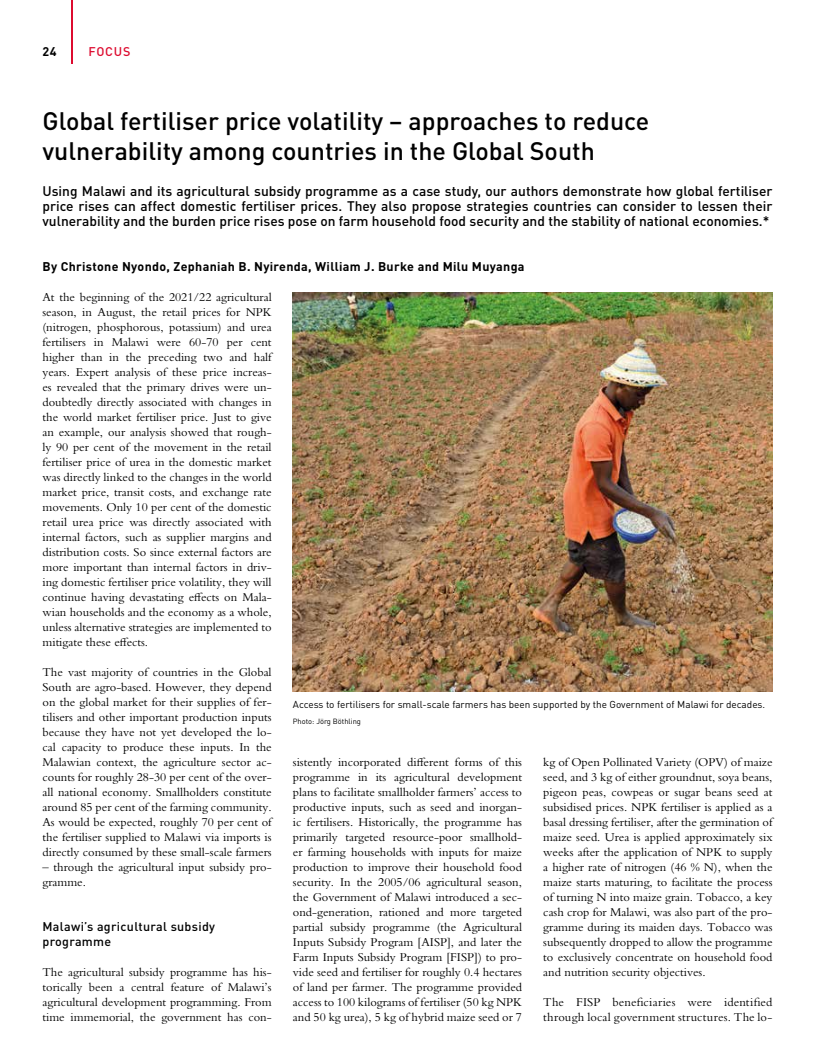
<style>
.page{position:relative;width:815px;height:1063px;background:#fff}
.page>*{position:absolute;margin:0;border:0;box-sizing:border-box;transform-origin:0 0}
.t1{font:500 25px/30px "DIN Pro";color:#000}
.t2{font:500 13.75px/15px "DIN Pro";color:#000;text-align:justify}
.t3{font:12.5px/15px "Bembo Std";color:#000;text-align:justify}
.t4{font:700 12.5px "DIN Pro";letter-spacing:.025em;color:#000}
.t5{font:500 12.5px/15px "DIN Pro";letter-spacing:.025em;color:#000}
.t6{font:500 12.5px "DIN Pro";letter-spacing:.06em;color:#dd0b2f}
.t7{font:10px "DIN Pro";color:#000}
.t8{font:7.5px "DIN Pro";color:#000}
</style>
<div class="page">
<hr style="left:71px;top:0;width:2px;height:64px;background:#dd0b2f">
<img style="left:293px;top:292px;width:479px;height:399px">
<p class="t4" style="left:43px;top:43px;width:16px">24</p>
<p class="t6" style="left:89px;top:43px;width:43px">FOCUS</p>
<h1 class="t1" style="left:43px;top:105px;width:608px">Global fertiliser price volatility – approaches to reduce vulnerability among countries in the Global South</h1>
<p class="t2" style="left:43px;top:183px;width:731px">Using Malawi and its agricultural subsidy programme as a case study, our authors demonstrate how global fertiliser price rises can affect domestic fertiliser prices. They also propose strategies countries can consider to lessen their vulnerability and the burden price rises pose on farm household food security and the stability of national economies.*</p>
<p class="t4" style="left:43px;top:258px;width:484px">By Christone Nyondo, Zephaniah B. Nyirenda, William J. Burke and Milu Muyanga</p>
<p class="t3" style="left:43px;top:290px;width:231px">At the beginning of the 2021/22 agricultural season, in August, the retail prices for NPK (nitrogen, phosphorous, potassium) and urea fertilisers in Malawi were 60-70 per cent higher than in the preceding two and half years. Expert analysis of these price increas&shy;es revealed that the primary drives were un&shy;doubtedly directly associated with changes in the world market fertiliser price. Just to give an example, our analysis showed that rough&shy;ly 90 per cent of the movement in the retail fertiliser price of urea in the domestic market was directly linked to the changes in the world market price, transit costs, and exchange rate movements. Only 10 per cent of the domestic retail urea price was directly associated with internal factors, such as supplier margins and distribution costs. So since external factors are more important than internal factors in driv&shy;ing domestic fertiliser price volatility, they will continue having devastating effects on Mala&shy;wian households and the economy as a whole, unless alternative strategies are implemented to mitigate these effects.</p>
<p class="t3" style="left:43px;top:665px;width:231px">The vast majority of countries in the Global South are agro-based. However, they depend on the global market for their supplies of fer&shy;tilisers and other important production inputs because they have not yet developed the lo&shy;cal capacity to produce these inputs. In the Malawian context, the agriculture sector ac&shy;counts for roughly 28-30 per cent of the over&shy;all national economy. Smallholders constitute around 85 per cent of the farming community.<br>As would be expected, roughly 70 per cent of the fertiliser supplied to Malawi via imports is directly consumed by these small-scale farmers</p>
<p class="t3" style="left:43px;top:860px;width:231px">– through the agricultural input subsidy pro&shy;gramme.</p>
<p class="t5" style="left:43px;top:919px;width:174px">Malawi’s agricultural subsidy programme</p>
<p class="t3" style="left:43px;top:965px;width:231px">The agricultural subsidy programme has his&shy;torically been a central feature of Malawi’s agricultural development programming. From time immemorial, the government has con-</p>
<p class="t7" style="left:293px;top:697px;width:474px">Access to fertilisers for small-scale farmers has been supported by the Government of Malawi for decades.</p>
<p class="t8" style="left:293px;top:716px;width:70px">Photo: Jörg Böthling</p>
<p class="t3" style="left:293px;top:755px;width:231px">sistently incorporated different forms of this programme in its agricultural development plans to facilitate smallholder farmers’ access to productive inputs, such as seed and inorgan&shy;ic fertilisers. Historically, the programme has primarily targeted resource-poor smallhold&shy;er farming households with inputs for maize production to improve their household food security. In the 2005/06 agricultural season, the Government of Malawi introduced a sec&shy;ond-generation, rationed and more targeted partial subsidy programme (the Agricultural Inputs Subsidy Program [AISP], and later the Farm Inputs Subsidy Program [FISP]) to pro&shy;vide seed and fertiliser for roughly 0.4 hectares of land per farmer. The programme provided access to 100 kilograms of fertiliser (50 kg NPK and 50 kg urea), 5 kg of hybrid maize seed or 7</p>
<p class="t3" style="left:543px;top:755px;width:231px">kg of Open Pollinated Variety (OPV) of maize seed, and 3 kg of either groundnut, soya beans, pigeon peas, cowpeas or sugar beans seed at subsidised prices. NPK fertiliser is applied as a basal dressing fertiliser, after the germination of maize seed. Urea is applied approximately six weeks after the application of NPK to supply a higher rate of nitrogen (46 % N), when the maize starts maturing, to facilitate the process of turning N into maize grain. Tobacco, a key cash crop for Malawi, was also part of the pro&shy;gramme during its maiden days. Tobacco was subsequently dropped to allow the programme to exclusively concentrate on household food and nutrition security objectives.</p>
<p class="t3" style="left:543px;top:995px;width:231px">The FISP beneficiaries were identified through local government structures. The lo-</p>
</div>
